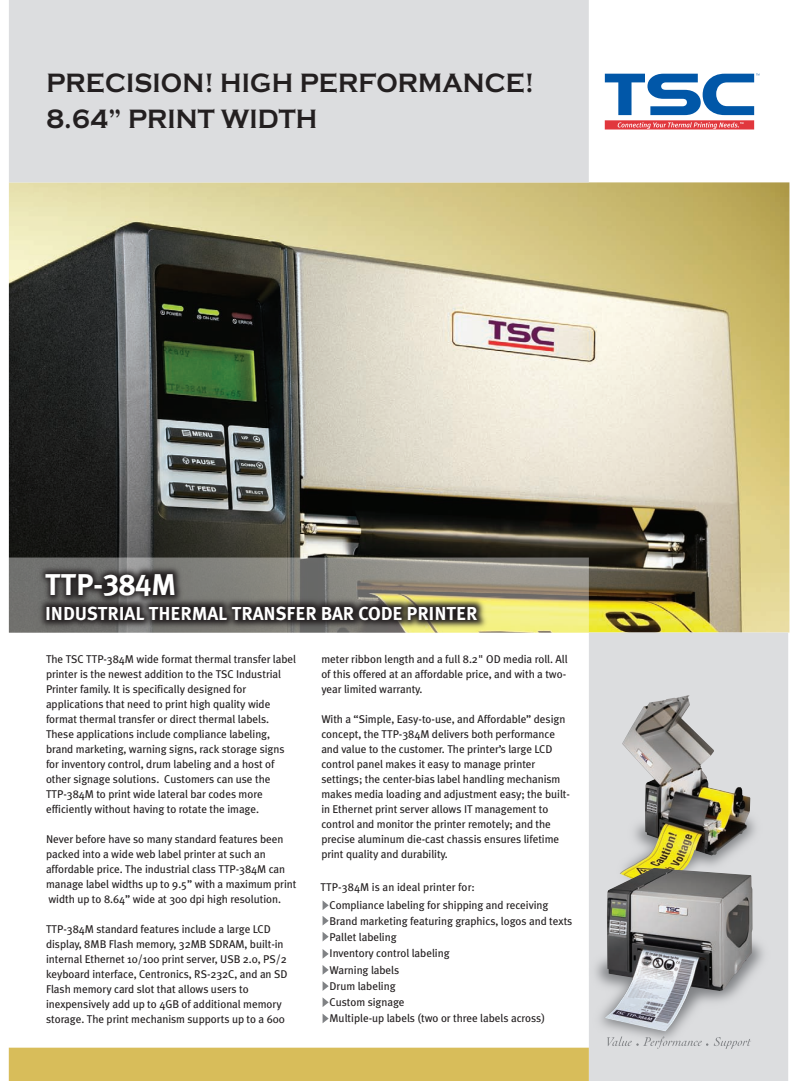
<style>
.page{position:relative;width:805px;height:1081px;background:#fff}
.page>*{position:absolute;margin:0;border:0;box-sizing:border-box;transform-origin:0 0}
.t1{font:30px "Meta Plus Bold Caps";letter-spacing:-.005em;color:#fff}
.t2{font:700 27.5px/36.2px "Copperplate T";letter-spacing:.005em;color:#231f20;scale:.91 1}
.t3{font:18.75px "Meta Plus Bold Caps";letter-spacing:-.005em;color:#fff}
.t4{font:11.25px/15px "Meta Plus";letter-spacing:-.005em;color:#231f20}
</style>
<div class="page">
<img style="left:9px;top:182px;width:780px;height:450px">
<div style="left:9px;top:0;width:580px;height:182px;background:#dcdddf"></div>
<div style="left:589px;top:632px;width:199px;height:449px;background:#dcdddf"></div>
<div style="left:9px;top:1047px;width:580px;height:34px;background:#d8bd5a"></div>
<div style="left:605px;top:120px;width:149px;height:9px;background:#e1373d"></div>
<svg style="left:617px;top:122px;width:126px;height:7px"></svg>
<svg style="left:605px;top:74px;width:154px;height:41px"></svg>
<svg style="left:523px;top:557px;width:66px;height:75px;background:#bab582"></svg>
<img style="left:8px;top:523px;width:515px;height:110px">
<svg style="left:322px;top:916px;width:7px;height:9px"></svg>
<svg style="left:322px;top:900px;width:7px;height:10px"></svg>
<svg style="left:322px;top:932px;width:7px;height:9px"></svg>
<svg style="left:322px;top:949px;width:7px;height:9px"></svg>
<svg style="left:322px;top:965px;width:7px;height:9px"></svg>
<svg style="left:322px;top:981px;width:7px;height:10px"></svg>
<svg style="left:322px;top:997px;width:7px;height:10px"></svg>
<svg style="left:322px;top:1013px;width:7px;height:10px"></svg>
<img style="left:622px;top:695px;width:128px;height:172px">
<img style="left:555px;top:899px;width:209px;height:180px">
<img style="left:604px;top:867px;width:148px;height:164px">
<h2 class="t2" style="left:46px;top:64px;width:538px">PRECISION! HIGH PERFORMANCE!<br>8.64” PRINT WIDTH</h2>
<h1 class="t1" style="left:45px;top:567px;width:133px">TTP-384M</h1>
<h3 class="t3" style="left:45px;top:602px;width:434px">INDUSTRIAL THERMAL TRANSFER BAR CODE PRINTER</h3>
<p class="t4" style="left:46px;top:651px;width:252px">The TSC TTP-384M wide format thermal transfer label printer is the newest addition to the TSC Industrial Printer family. It is specifically designed for applications that need to print high quality wide format thermal transfer or direct thermal labels.<br>These applications include compliance labeling, brand marketing, warning signs, rack storage signs for inventory control, drum labeling and a host of other signage solutions. Customers can use the TTP-384M to print wide lateral bar codes more efficiently without having to rotate the image.</p>
<p class="t4" style="left:46px;top:831px;width:252px">Never before have so many standard features been packed into a wide web label printer at such an affordable price. The industrial class TTP-384M can manage label widths up to 9.5” with a maximum print width up to 8.64” wide at 300 dpi high resolution.</p>
<p class="t4" style="left:46px;top:921px;width:243px">TTP-384M standard features include a large LCD display, 8MB Flash memory, 32MB SDRAM, built-in internal Ethernet 10/100 print server, USB 2.0, PS/2 keyboard interface, Centronics, RS-232C, and an SD Flash memory card slot that allows users to inexpensively add up to 4GB of additional memory storage. The print mechanism supports up to a 600</p>
<p class="t4" style="left:321px;top:651px;width:248px">meter ribbon length and a full 8.2" OD media roll. All of this offered at an affordable price, and with a two&shy;year limited warranty.</p>
<p class="t4" style="left:321px;top:711px;width:250px">With a “Simple, Easy-to-use, and Affordable” design concept, the TTP-384M delivers both performance and value to the customer. The printer’s large LCD control panel makes it easy to manage printer settings; the center-bias label handling mechanism makes media loading and adjustment easy; the built&shy;in Ethernet print server allows IT management to control and monitor the printer remotely; and the precise aluminum die-cast chassis ensures lifetime print quality and durability.</p>
<p class="t4" style="left:329px;top:879px;width:244px;line-height:16.4px;text-indent:-9px">TTP-384M is an ideal printer for:<br>Compliance labeling for shipping and receiving<br>Brand marketing featuring graphics, logos and texts<br>Pallet labeling<br>Inventory control labeling<br>Warning labels<br>Drum labeling<br>Custom signage<br>Multiple-up labels (two or three labels across)</p>
</div>
